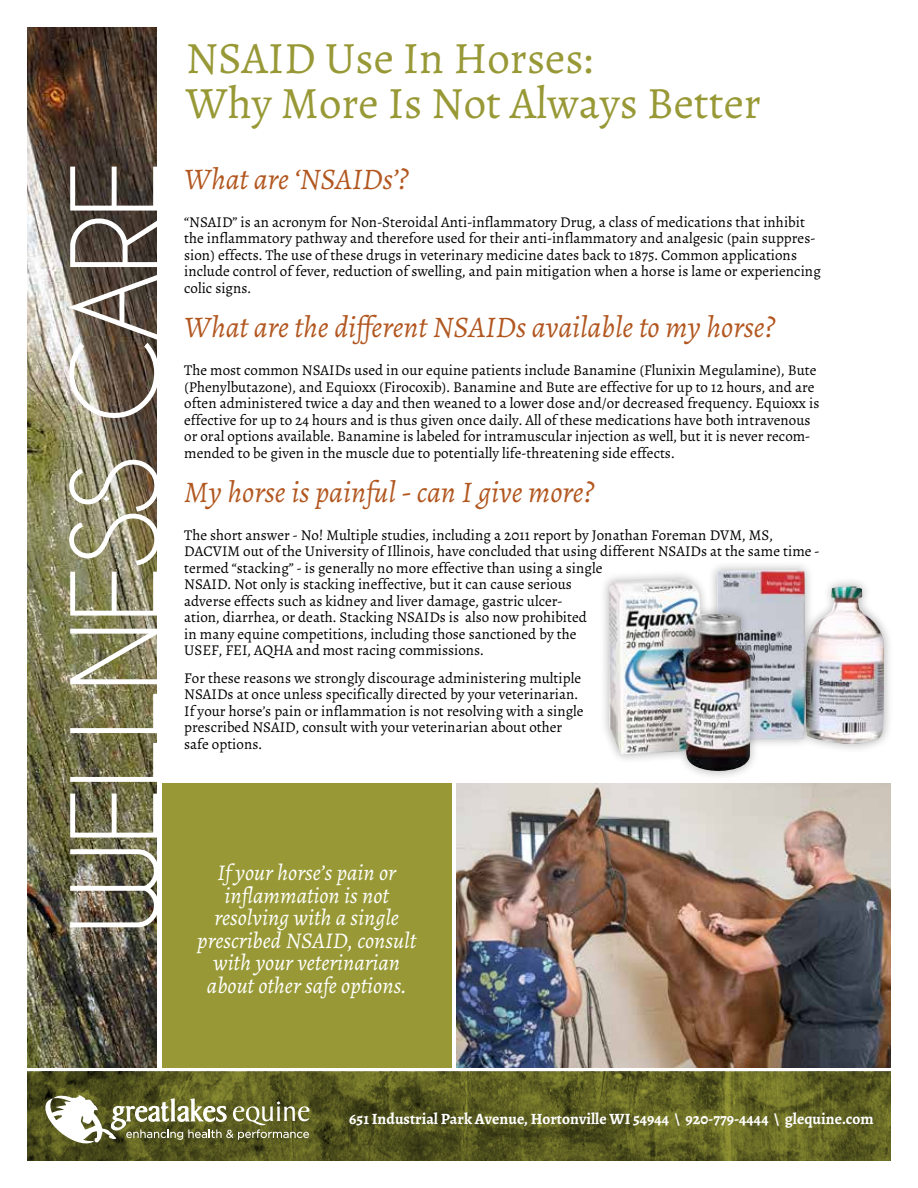
<style>
.page{position:relative;width:918px;height:1188px;background:#fff}
.page>*{position:absolute;margin:0;border:0;box-sizing:border-box;transform-origin:0 0}
.t1{font:112.5px "Caviar Dreams";letter-spacing:-.03em;color:#fff}
.t2{font:45px/45px "Alegreya";color:#989936}
.t3{font:italic 30px "Alegreya";color:#b25720}
.t4{font:italic 22.5px/22.5px "Alegreya";color:#fff;text-align:center}
.t5{font:700 15.75px "Alegreya";color:#fff}
.t6{font:15px/16.5px "Alegreya";color:#000}
</style>
<div class="page">
<img style="left:27px;top:1071px;width:863px;height:90px">
<img style="left:27px;top:27px;width:130px;height:1040px">
<img style="left:457px;top:783px;width:434px;height:284px">
<div style="left:162px;top:783px;width:289px;height:284px;background:#989936"></div>
<svg style="left:104px;top:496px;width:5px;height:5px"></svg>
<svg style="left:45px;top:1095px;width:264px;height:48px"></svg>
<div style="left:707px;top:560px;width:186px;height:194px;background:#000;opacity:.3"></div>
<img style="left:761px;top:570px;width:124px;height:175px">
<div style="left:599px;top:570px;width:162px;height:211px;background:#000;opacity:.3"></div>
<img style="left:609px;top:579px;width:142px;height:193px">
<h1 class="t1" style="left:48px;top:934px;width:776px;rotate:-90deg">WELLNESS CARE</h1>
<h2 class="t2" style="left:186px;top:36px;width:577px">NSAID Use In Horses:<br>Why More Is Not Always Better</h2>
<h3 class="t3" style="left:184px;top:161px;width:226px">What are ‘NSAIDs’?</h3>
<p class="t6" style="left:184px;top:214px;width:638px">“NSAID” is an acronym for Non-Steroidal Anti-inflammatory Drug, a class of medications that inhibit the inflammatory pathway and therefore used for their anti-inflammatory and analgesic (pain suppres&shy;sion) effects. The use of these drugs in veterinary medicine dates back to 1875. Common applications include control of fever, reduction of swelling, and pain mitigation when a horse is lame or experiencing colic signs.</p>
<h3 class="t3" style="left:184px;top:309px;width:592px">What are the different NSAIDs available to my horse?</h3>
<p class="t6" style="left:184px;top:362px;width:637px">The most common NSAIDs used in our equine patients include Banamine (Flunixin Megulamine), Bute (Phenylbutazone), and Equioxx (Firocoxib). Banamine and Bute are effective for up to 12 hours, and are often administered twice a day and then weaned to a lower dose and/or decreased frequency. Equioxx is effective for up to 24 hours and is thus given once daily. All of these medications have both intravenous or oral options available. Banamine is labeled for intramuscular injection as well, but it is never recom&shy;mended to be given in the muscle due to potentially life-threatening side effects.</p>
<h3 class="t3" style="left:184px;top:473px;width:411px">My horse is painful - can I give more?</h3>
<p class="t6" style="left:184px;top:527px;width:637px">The short answer - No! Multiple studies, including a 2011 report by Jonathan Foreman DVM, MS, DACVIM out of the University of Illinois, have concluded that using different NSAIDs at the same time - termed “stacking” - is generally no more effective than using a single<br>NSAID. Not only is stacking ineffective, but it can cause serious<br>adverse effects such as kidney and liver damage, gastric ulcer-<br>ation, diarrhea, or death. Stacking NSAIDs is also now prohibited<br>in many equine competitions, including those sanctioned by the<br>USEF, FEI, AQHA and most racing commissions.</p>
<p class="t6" style="left:184px;top:670px;width:401px">For these reasons we strongly discourage administering multiple NSAIDs at once unless specifically directed by your veterinarian.<br>If your horse’s pain or inflammation is not resolving with a single prescribed NSAID, consult with your veterinarian about other safe options.</p>
<h3 class="t4" style="left:197px;top:862px;width:220px">If your horse’s pain or inflammation is not resolving with a single prescribed NSAID, consult with your veterinarian about other safe options.</h3>
<p class="t5" style="left:349px;top:1109px;width:526px">651 Industrial Park Avenue, Hortonville WI 54944 \ 920-779-4444 \ glequine.com</p>
</div>
